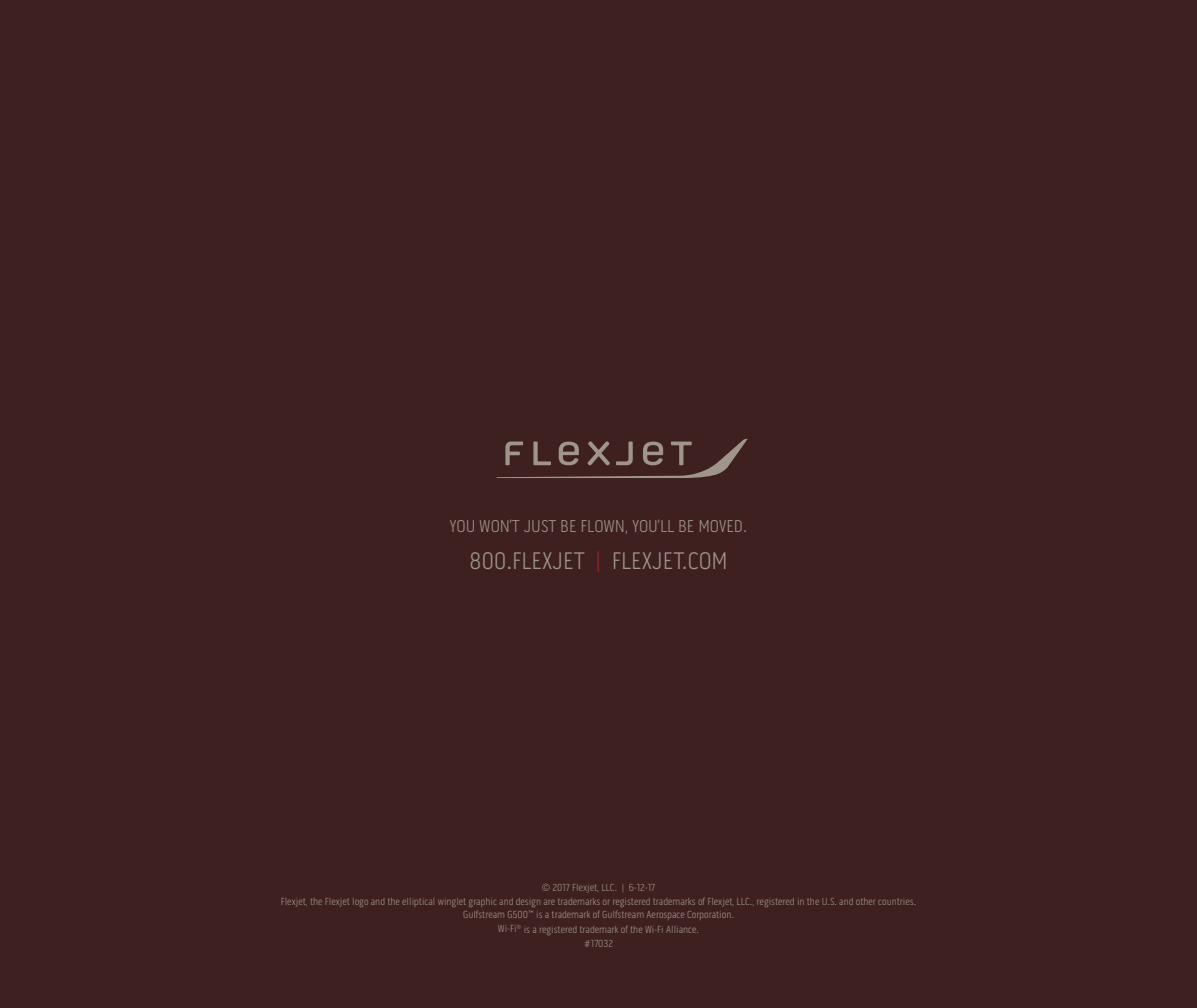
<style>
.page{position:relative;width:1197px;height:1008px;background:#3f2021}
.page>*{position:absolute;margin:0;border:0;box-sizing:border-box;transform-origin:0 0}
.t1{font:300 24.5px "Pill Gothic 300 mg";color:#9f958b}
.t2{font:300 17.5px "Pill Gothic 300 mg";color:#9f958b}
.t3{font:300 10.5px/14px "Pill Gothic 300 mg";color:#9f958b;text-align:center}
.s1{color:#93272c}
</style>
<div class="page">
<svg style="left:496px;top:439px;width:252px;height:39px;background:#543938"></svg>
<h2 class="t2" style="left:450px;top:516px;width:299px">YOU WON’T JUST BE FLOWN, YOU’LL BE MOVED.</h2>
<h1 class="t1" style="left:469px;top:547px;width:260px">800.FLEXJET <span class="s1">|</span> FLEXJET.COM</h1>
<p class="t3" style="left:281px;top:880px;width:637px">© 2017 Flexjet, LLC. | 6-12-17<br>Flexjet, the Flexjet logo and the elliptical winglet graphic and design are trademarks or registered trademarks of Flexjet, LLC., registered in the U.S. and other countries.<br>Gulfstream G500™ is a trademark of Gulfstream Aerospace Corporation.<br>Wi-Fi<sup>®</sup> is a registered trademark of the Wi-Fi Alliance.<br>#17032</p>
</div>
